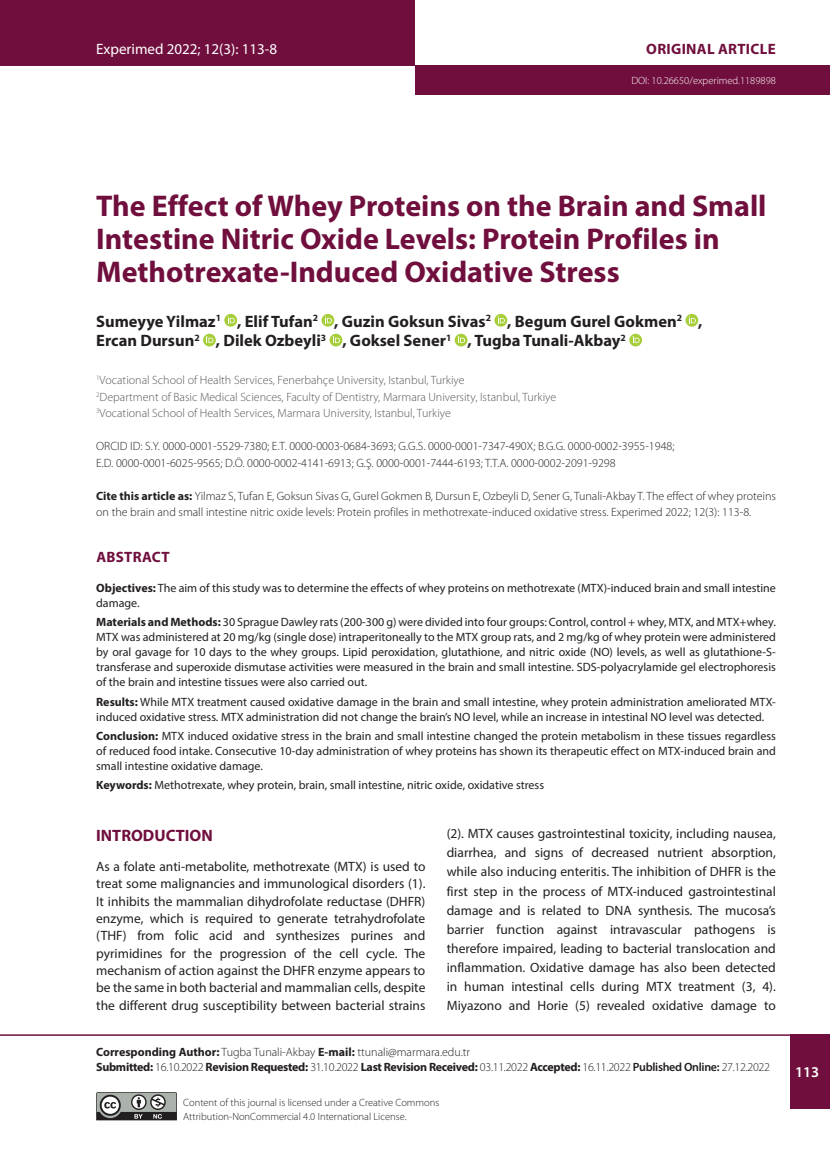
<style>
.page{position:relative;width:830px;height:1149px;background:#fff}
.page>*{position:absolute;margin:0;border:0;box-sizing:border-box;transform-origin:0 0}
.t1{font:700 30px/33px "Myriad Pro";color:#700f3d}
.t2{font:700 16.5px/19.8px "Myriad Pro";color:#231f20}
.t3{font:700 16.5px "Myriad Pro";color:#700f3d}
.t4{font:15px "Myriad Pro";color:#fff}
.t5{font:700 15px "Myriad Pro";letter-spacing:.02em;color:#700f3d}
.t6{font:600 15px "Myriad Pro";color:#fff}
.t7{font:13.5px/19px "Myriad Pro";color:#231f20;text-align:justify}
.t8{font:12px/15px "Myriad Pro";color:#231f20}
.t9{font:300 12px/16.5px "Myriad Pro";color:#231f20}
.t10{font:300 12px/16.5px "Myriad Pro";color:#57585a}
.t11{font:300 10.5px/14.7px "Myriad Pro";color:#231f20}
.t12{font:300 10.5px "Myriad Pro";color:#fff}
.s1{font-weight:700}
.s2{font-weight:600}
</style>
<div class="page">
<div style="left:0;top:0;width:415px;height:66px;background:#700f3d"></div>
<div style="left:415px;top:66px;width:414px;height:29px;background:#700f3d"></div>
<svg style="left:224px;top:314px;width:13px;height:12px"></svg>
<svg style="left:228px;top:316px;width:6px;height:7px"></svg>
<svg style="left:321px;top:314px;width:13px;height:12px"></svg>
<svg style="left:325px;top:316px;width:7px;height:7px"></svg>
<svg style="left:494px;top:314px;width:13px;height:12px"></svg>
<svg style="left:497px;top:316px;width:7px;height:7px"></svg>
<svg style="left:685px;top:314px;width:13px;height:12px"></svg>
<svg style="left:688px;top:316px;width:7px;height:7px"></svg>
<svg style="left:203px;top:333px;width:13px;height:13px"></svg>
<svg style="left:206px;top:336px;width:7px;height:7px"></svg>
<svg style="left:329px;top:333px;width:13px;height:13px"></svg>
<svg style="left:333px;top:336px;width:7px;height:7px"></svg>
<svg style="left:454px;top:333px;width:13px;height:13px"></svg>
<svg style="left:458px;top:336px;width:7px;height:7px"></svg>
<svg style="left:629px;top:333px;width:12px;height:13px"></svg>
<svg style="left:632px;top:336px;width:7px;height:7px"></svg>
<hr style="left:0;top:1033px;width:829px;height:2px;background:#700f3d">
<div style="left:790px;top:1034px;width:39px;height:74px;background:#700f3d"></div>
<svg style="left:96px;top:1092px;width:81px;height:27px;background:#858784"></svg>
<p class="t4" style="left:96px;top:39px;width:182px">Experimed 2022; 12(3): 113-8</p>
<p class="t5" style="left:646px;top:39px;width:131px">ORIGINAL ARTICLE</p>
<p class="t12" style="left:631px;top:75px;width:146px">DOI: 10.26650/experimed.1189898</p>
<h1 class="t1" style="left:96px;top:188px;width:671px">The Effect of Whey Proteins on the Brain and Small<br>Intestine Nitric Oxide Levels: Protein Profiles in<br>Methotrexate-Induced Oxidative Stress</h1>
<h2 class="t2" style="left:96px;top:310px;width:607px">Sumeyye Yilmaz<sup>1</sup> , Elif Tufan<sup>2</sup> , Guzin Goksun Sivas<sup>2</sup> , Begum Gurel Gokmen<sup>2</sup> ,<br>Ercan Dursun<sup>2</sup> , Dilek Ozbeyli<sup>3</sup> , Goksel Sener<sup>1</sup> , Tugba Tunali-Akbay<sup>2</sup></h2>
<p class="t10" style="left:96px;top:372px;width:461px"><sup>1</sup>Vocational School of Health Services, Fenerbahçe University, Istanbul, Turkiye<br><sup>2</sup>Department of Basic Medical Sciences, Faculty of Dentistry, Marmara University, Istanbul, Turkiye<br><sup>3</sup>Vocational School of Health Services, Marmara University, Istanbul, Turkiye</p>
<p class="t9" style="left:96px;top:438px;width:579px">ORCID ID: S.Y. 0000-0001-5529-7380; E.T. 0000-0003-0684-3693; G.G.S. 0000-0001-7347-490X; B.G.G. 0000-0002-3955-1948;<br>E.D. 0000-0001-6025-9565; D.Ö. 0000-0002-4141-6913; G.Ş. 0000-0001-7444-6193; T.T.A. 0000-0002-2091-9298</p>
<p class="t9" style="left:96px;top:487px;width:681px"><span class="s1">Cite this article as:</span> Yilmaz S, Tufan E, Goksun Sivas G, Gurel Gokmen B, Dursun E, Ozbeyli D, Sener G, Tunali-Akbay T. The effect of whey proteins on the brain and small intestine nitric oxide levels: Protein profiles in methotrexate-induced oxidative stress. Experimed 2022; 12(3): 113-8.</p>
<p class="t5" style="left:96px;top:547px;width:75px">ABSTRACT</p>
<p class="t8" style="left:96px;top:580px;width:681px"><span class="s1">Objectives:</span> The aim of this study was to determine the effects of whey proteins on methotrexate (MTX)-induced brain and small intestine damage.</p>
<p class="t8" style="left:96px;top:614px;width:681px;text-align:justify"><span class="s1">Materials and Methods:</span> 30 Sprague Dawley rats (200-300 g) were divided into four groups: Control, control + whey, MTX, and MTX+whey.<br>MTX was administered at 20 mg/kg (single dose) intraperitoneally to the MTX group rats, and 2 mg/kg of whey protein were administered by oral gavage for 10 days to the whey groups. Lipid peroxidation, glutathione, and nitric oxide (NO) levels, as well as glutathione-S&shy;transferase and superoxide dismutase activities were measured in the brain and small intestine. SDS-polyacrylamide gel electrophoresis of the brain and intestine tissues were also carried out.</p>
<p class="t8" style="left:96px;top:693px;width:681px"><span class="s1">Results:</span> While MTX treatment caused oxidative damage in the brain and small intestine, whey protein administration ameliorated MTX&shy;induced oxidative stress. MTX administration did not change the brain’s NO level, while an increase in intestinal NO level was detected.</p>
<p class="t8" style="left:96px;top:728px;width:681px;text-align:justify"><span class="s1">Conclusion:</span> MTX induced oxidative stress in the brain and small intestine changed the protein metabolism in these tissues regardless of reduced food intake. Consecutive 10-day administration of whey proteins has shown its therapeutic effect on MTX-induced brain and small intestine oxidative damage.</p>
<p class="t8" style="left:96px;top:777px;width:449px"><span class="s1">Keywords:</span> Methotrexate, whey protein, brain, small intestine, nitric oxide, oxidative stress</p>
<h2 class="t3" style="left:96px;top:824px;width:118px">INTRODUCTION</h2>
<p class="t7" style="left:96px;top:857px;width:330px;line-height:17.4px">As a folate anti-metabolite, methotrexate (MTX) is used to treat some malignancies and immunological disorders (1).<br>It inhibits the mammalian dihydrofolate reductase (DHFR) enzyme, which is required to generate tetrahydrofolate (THF) from folic acid and synthesizes purines and pyrimidines for the progression of the cell cycle. The mechanism of action against the DHFR enzyme appears to be the same in both bacterial and mammalian cells, despite the different drug susceptibility between bacterial strains</p>
<p class="t7" style="left:446px;top:823px;width:330px">(2). MTX causes gastrointestinal toxicity, including nausea, diarrhea, and signs of decreased nutrient absorption, while also inducing enteritis. The inhibition of DHFR is the first step in the process of MTX-induced gastrointestinal damage and is related to DNA synthesis. The mucosa’s barrier function against intravascular pathogens is therefore impaired, leading to bacterial translocation and inflammation. Oxidative damage has also been detected in human intestinal cells during MTX treatment (3, 4).<br>Miyazono and Horie (5) revealed oxidative damage to</p>
<p class="t9" style="left:96px;top:1043px;width:675px;line-height:15.6px"><span class="s1">Corresponding Author:</span> Tugba Tunali-Akbay <span class="s1">E-mail:</span> ttunali@marmara.edu.tr<br><span class="s1">Submitted:</span> 16.10.2022 <span class="s1">Revision Requested:</span> 31.10.2022 <span class="s1">Last Revision Received:</span> 03.11.2022 <span class="s1">Accepted:</span> 16.11.2022 <span class="s2">Published Online:</span> 27.12.2022</p>
<p class="t11" style="left:183px;top:1094px;width:257px">Content of this journal is licensed under a Creative Commons<br>Attribution-NonCommercial 4.0 International License.</p>
<p class="t6" style="left:794px;top:1062px;width:26px">113</p>
</div>
